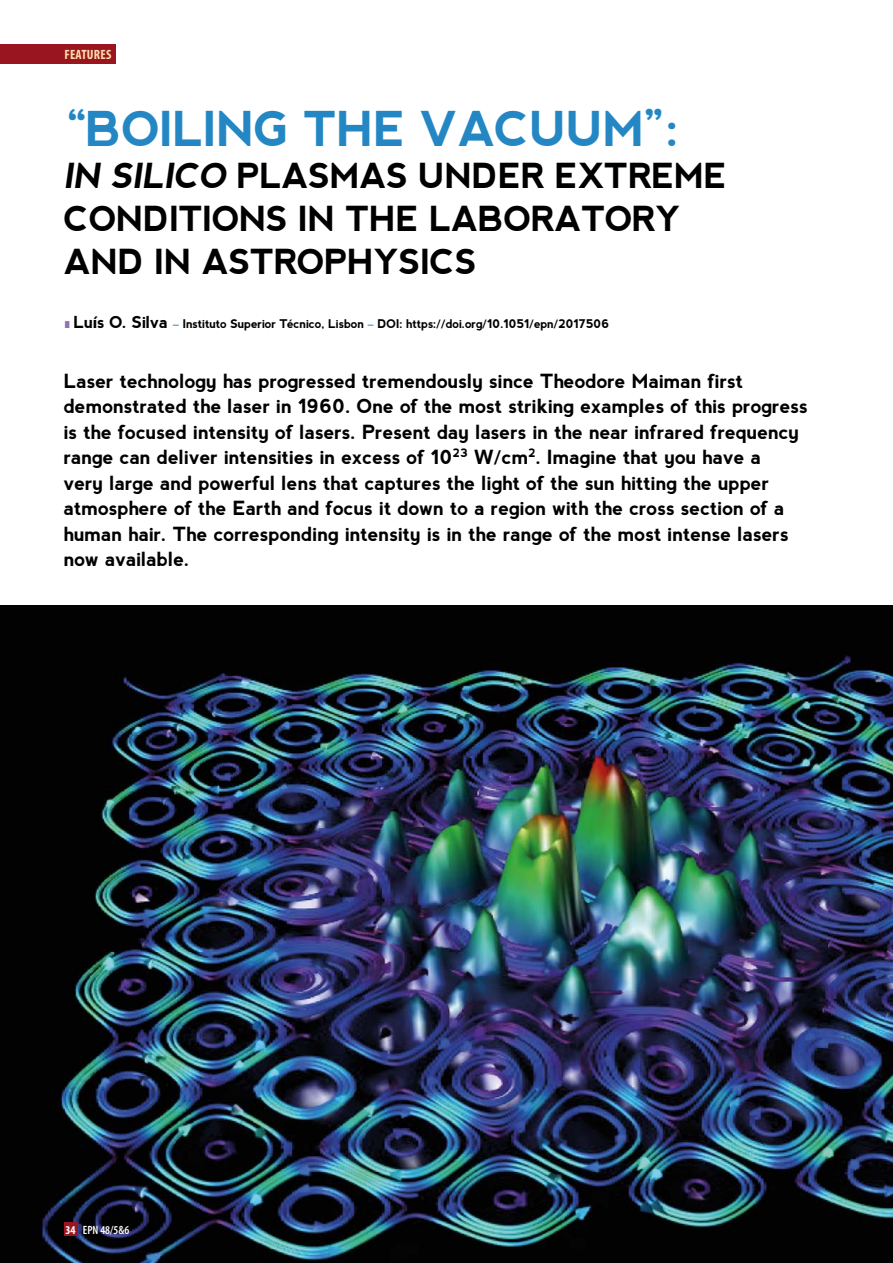
<style>
.page{position:relative;width:893px;height:1263px;background:#fff}
.page>*{position:absolute;margin:0;border:0;box-sizing:border-box;transform-origin:0 0}
.t1{font:700 48px "nevis";letter-spacing:-.015em;color:#2487c4}
.t2{font:700 34.5px/42.9px "nevis";letter-spacing:-.015em;color:#000}
.t3{font:700 19.5px/25.5px "nevis";letter-spacing:-.005em;color:#000}
.t4{font:700 condensed 13.5px "Myriad Pro";letter-spacing:.02em;color:#fedea9}
.t5{font:700 12px "nevis";letter-spacing:-.015em;color:#000}
.t6{font:600 condensed 12px "Myriad Pro";color:#fff}
.t7{font:700 12px "Myriad Pro";color:#000}
.s1{font-family:"Myriad Pro";font-weight:900;font-size:9.75px;color:#8e75b2}
.s2{font-size:16.5px}
.s3{font-family:"Myriad Pro";font-size:16.5px}
.s4{color:#2487c4}
.s5{font-weight:700}
</style>
<div class="page">
<img style="left:0;top:605px;width:893px;height:658px">
<div style="left:0;top:45px;width:116px;height:19px;background:#991620"></div>
<div style="left:64px;top:1222px;width:13px;height:14px;background:#991620"></div>
<p class="t4" style="left:64px;top:47px;width:49px">FEATURES</p>
<h1 class="t1" style="left:64px;top:101px;width:617px">“BOILING THE VACUUM”:</h1>
<h2 class="t2" style="left:64px;top:155px;width:665px">IN SILICO PLASMAS UNDER EXTREME<br>CONDITIONS IN THE LABORATORY<br>AND IN ASTROPHYSICS</h2>
<p class="t5" style="left:64px;top:317px;width:547px"><span class="s1">l</span><span class="s2">Lu</span><span class="s3">í</span><span class="s2">s O. Silva</span> <span class="s4">–</span> Instituto Superior Tecnico, Lisbon <span class="s4">–</span> DOI: https://doi.org/10.1051/epn/2017506</p>
<p class="t7" style="left:288px;top:317px;width:5px">´</p>
<p class="t3" style="left:64px;top:368px;width:746px">Laser technology has progressed tremendously since Theodore Maiman first demonstrated the laser in 1960. One of the most striking examples of this progress is the focused intensity of lasers. Present day lasers in the near infrared frequency range can deliver intensities in excess of 10<sup>23</sup> W/cm<sup>2</sup>. Imagine that you have a<br>very large and powerful lens that captures the light of the sun hitting the upper atmosphere of the Earth and focus it down to a region with the cross section of a human hair. The corresponding intensity is in the range of the most intense lasers now available.</p>
<p class="t6" style="left:65px;top:1223px;width:66px"><span class="s5">34</span> EPN 48/5&amp;6</p>
</div>
